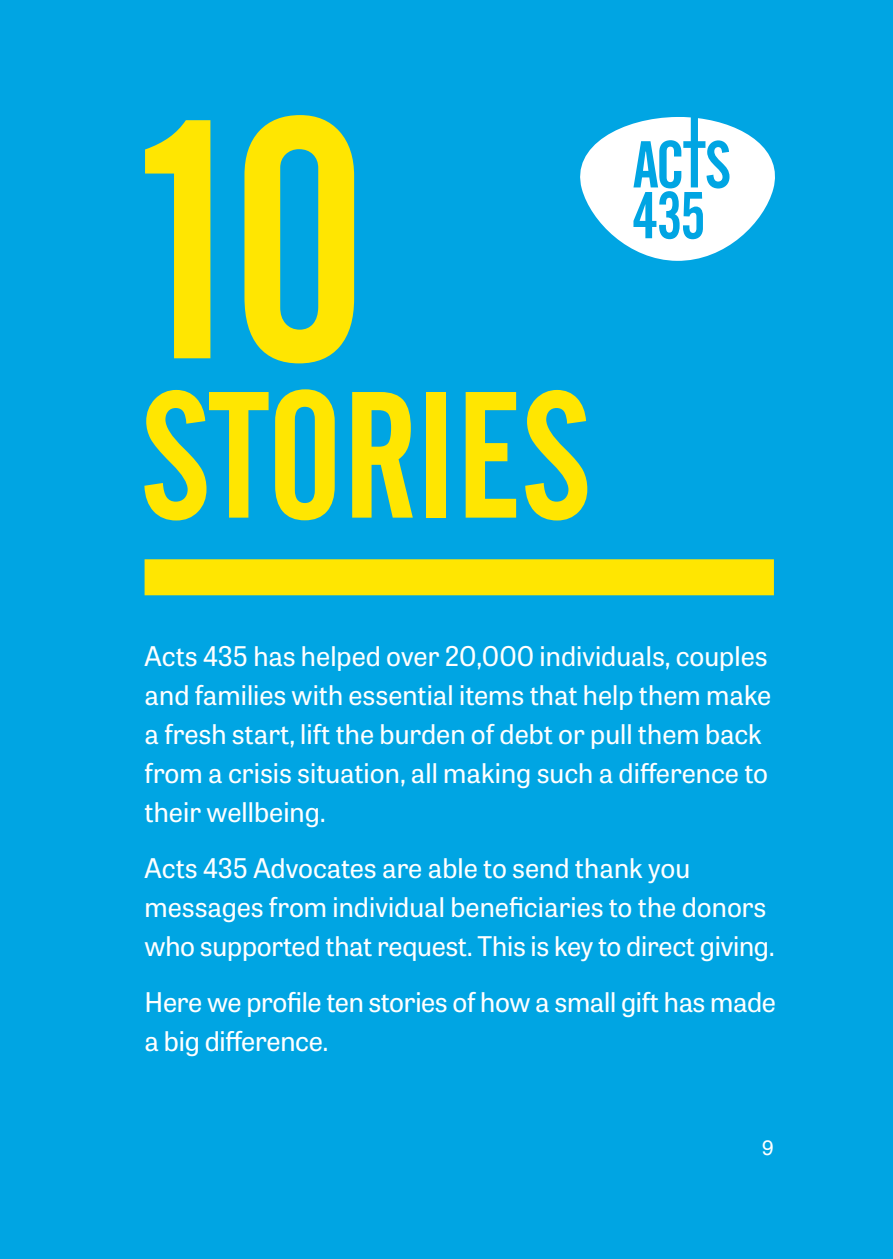
<style>
.page{position:relative;width:893px;height:1259px;background:#00a5e3}
.page>*{position:absolute;margin:0;border:0;box-sizing:border-box;transform-origin:0 0}
.t1{font:337.2px "Alternate Gothic No 2 BT";color:#ffe601}
.t2{font:177.9px "Alternate Gothic No 2 BT";color:#ffe601}
.t3{font:27px/39px "Tablet Gothic";color:#fff}
.t4{font:21px "Helvetica";color:#fff}
</style>
<div class="page">
<div style="left:145px;top:559px;width:629px;height:36px;background:#ffe601"></div>
<svg style="left:580px;top:117px;width:195px;height:144px"></svg>
<h1 class="t1" style="left:147px;top:54px;width:222px">10</h1>
<h2 class="t2" style="left:140px;top:357px;width:452px">STORIES</h2>
<p class="t3" style="left:145px;top:635px;width:628px">Acts 435 has helped over 20,000 individuals, couples and families with essential items that help them make a fresh start, lift the burden of debt or pull them back from a crisis situation, all making such a difference to their wellbeing.</p>
<p class="t3" style="left:145px;top:847px;width:632px">Acts 435 Advocates are able to send thank you messages from individual beneficiaries to the donors who supported that request. This is key to direct giving.</p>
<p class="t3" style="left:145px;top:981px;width:633px">Here we profile ten stories of how a small gift has made a big difference.</p>
<p class="t4" style="left:762px;top:1131px;width:13px">9</p>
</div>
